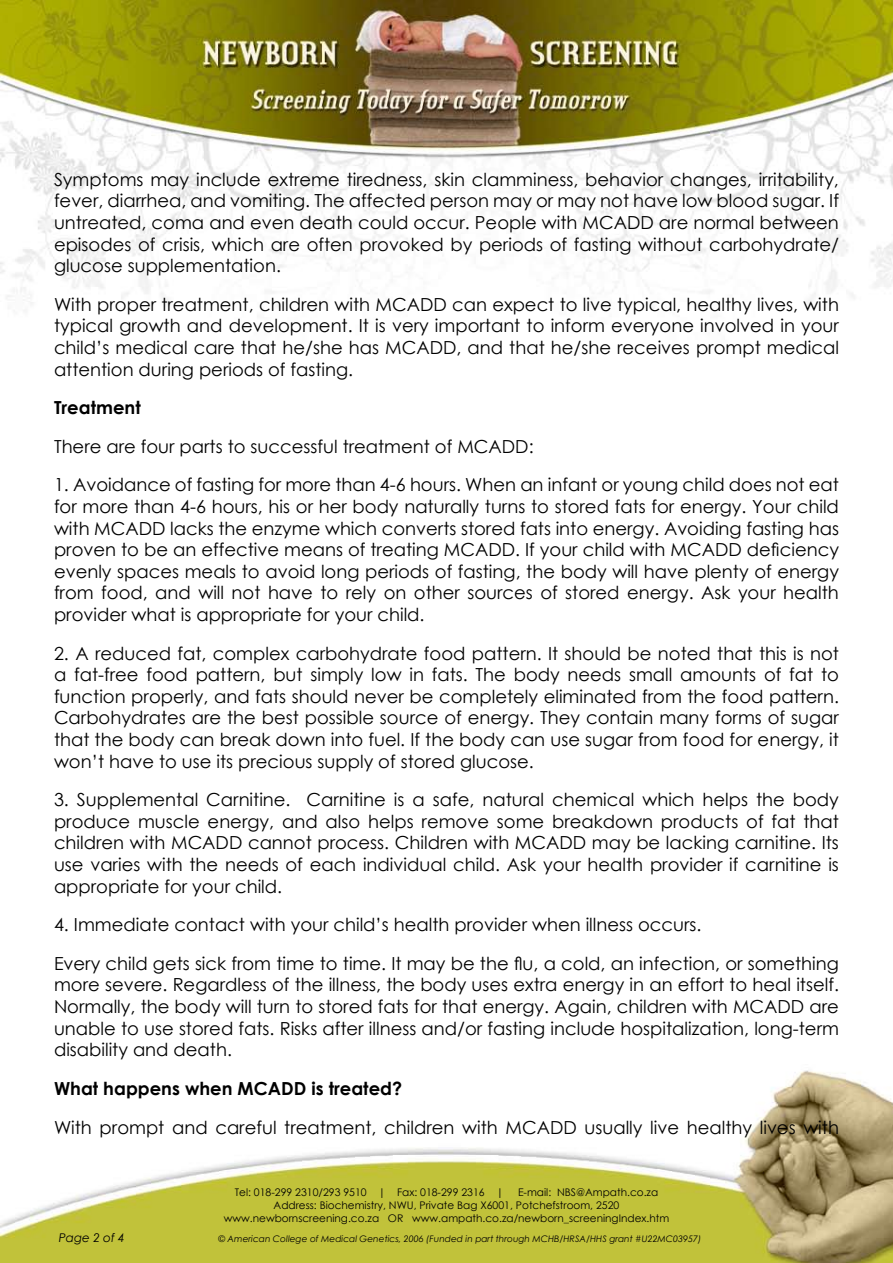
<style>
.page{position:relative;width:893px;height:1263px;background:#fff}
.page>*{position:absolute;margin:0;border:0;box-sizing:border-box;transform-origin:0 0}
.t1{font:18px/21.6px "Century Gothic";color:#000;text-align:justify}
.t2{font:700 18px "Century Gothic";color:#000}
.t3{font:italic 12px "Century Gothic";color:#000}
.t4{font:10.5px "Century Gothic";color:#000}
.t5{font:italic 9px "Century Gothic";color:#000}
</style>
<div class="page">
<img style="left:0;top:0;width:893px;height:1263px">
<p class="t1" style="left:54px;top:168px;width:786px">Symptoms may include extreme tiredness, skin clamminess, behavior changes, irritability, fever, diarrhea, and vomiting. The affected person may or may not have low blood sugar. If untreated, coma and even death could occur. People with MCADD are normal between episodes of crisis, which are often provoked by periods of fasting without carbohydrate/ glucose supplementation.</p>
<p class="t1" style="left:54px;top:293px;width:786px">With proper treatment, children with MCADD can expect to live typical, healthy lives, with typical growth and development. It is very important to inform everyone involved in your child’s medical care that he/she has MCADD, and that he/she receives prompt medical attention during periods of fasting.</p>
<p class="t2" style="left:54px;top:394px;width:88px">Treatment</p>
<p class="t1" style="left:54px;top:435px;width:481px">There are four parts to successful treatment of MCADD:</p>
<p class="t1" style="left:54px;top:474px;width:786px">1. Avoidance of fasting for more than 4-6 hours. When an infant or young child does not eat for more than 4-6 hours, his or her body naturally turns to stored fats for energy. Your child with MCADD lacks the enzyme which converts stored fats into energy. Avoiding fasting has proven to be an effective means of treating MCADD. If your child with MCADD deficiency evenly spaces meals to avoid long periods of fasting, the body will have plenty of energy from food, and will not have to rely on other sources of stored energy. Ask your health provider what is appropriate for your child.</p>
<p class="t1" style="left:54px;top:642px;width:786px">2. A reduced fat, complex carbohydrate food pattern. It should be noted that this is not a fat-free food pattern, but simply low in fats. The body needs small amounts of fat to function properly, and fats should never be completely eliminated from the food pattern.<br>Carbohydrates are the best possible source of energy. They contain many forms of sugar that the body can break down into fuel. If the body can use sugar from food for energy, it won’t have to use its precious supply of stored glucose.</p>
<p class="t1" style="left:54px;top:789px;width:786px">3. Supplemental Carnitine. Carnitine is a safe, natural chemical which helps the body produce muscle energy, and also helps remove some breakdown products of fat that children with MCADD cannot process. Children with MCADD may be lacking carnitine. Its use varies with the needs of each individual child. Ask your health provider if carnitine is appropriate for your child.</p>
<p class="t1" style="left:54px;top:905px;width:786px;line-height:38.5px">4. Immediate contact with your child’s health provider when illness occurs.<br>Every child gets sick from time to time. It may be the flu, a cold, an infection, or something</p>
<p class="t1" style="left:54px;top:974px;width:786px">more severe. Regardless of the illness, the body uses extra energy in an effort to heal itself.<br>Normally, the body will turn to stored fats for that energy. Again, children with MCADD are unable to use stored fats. Risks after illness and/or fasting include hospitalization, long-term disability and death.</p>
<p class="t2" style="left:54px;top:1075px;width:350px">What happens when MCADD is treated?</p>
<p class="t1" style="left:54px;top:1116px;width:786px">With prompt and careful treatment, children with MCADD usually live healthy lives with</p>
<p class="t4" style="left:235px;top:1185px;width:270px">Tel: 018-299 2310/293 9510 | Fax: 018-299 2316 |</p>
<p class="t4" style="left:518px;top:1185px;width:142px">E-mail: NBS@Ampath.co.za</p>
<p class="t4" style="left:274px;top:1198px;width:347px">Address: Biochemistry, NWU, Private Bag X6001, Potchefstroom, 2520</p>
<p class="t4" style="left:224px;top:1210px;width:447px">www.newbornscreening.co.za OR www.ampath.co.za/newborn_screeningIndex.htm</p>
<p class="t3" style="left:59px;top:1229px;width:68px">Page 2 of 4</p>
<p class="t5" style="left:218px;top:1233px;width:485px">© American College of Medical Genetics, 2006 (Funded in part through MCHB/HRSA/HHS grant #U22MC03957)</p>
</div>
